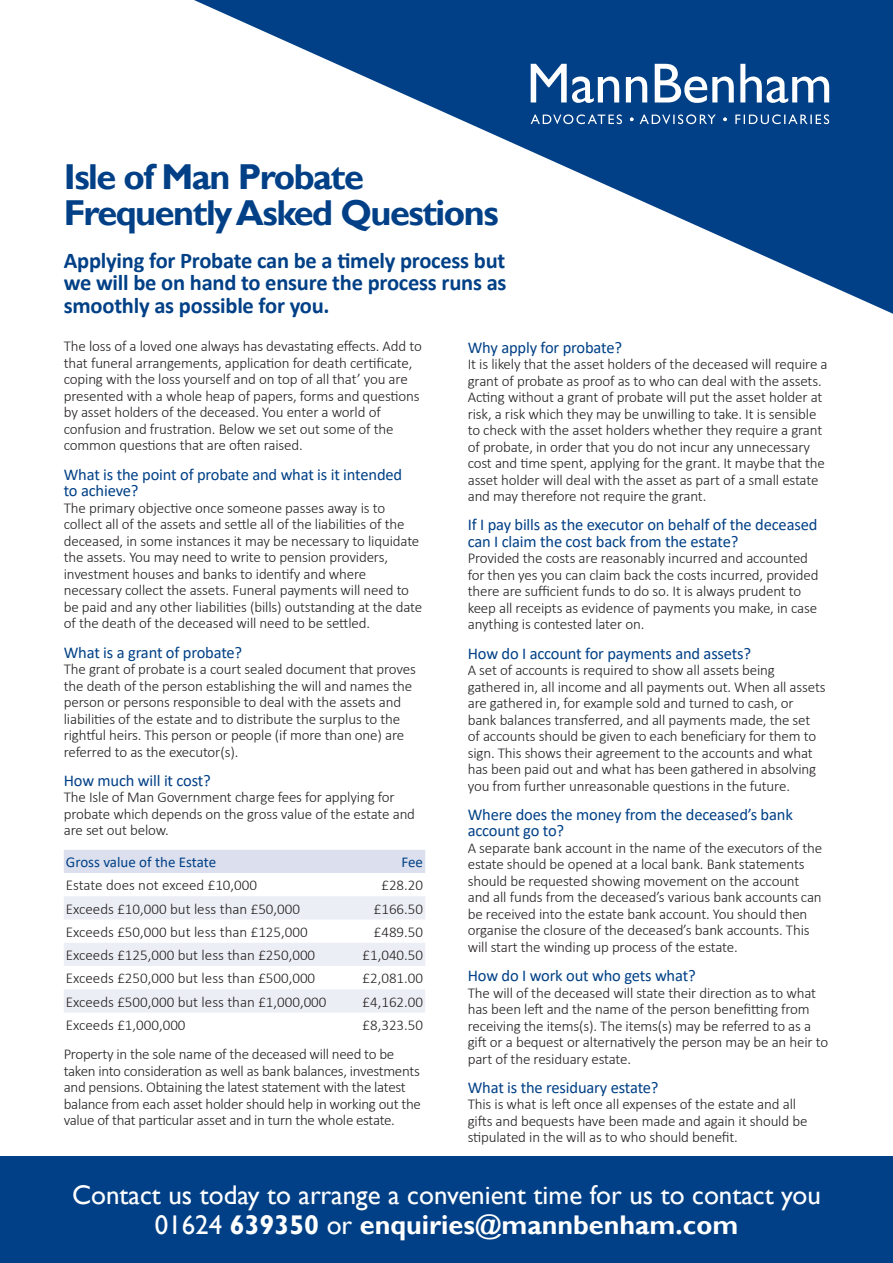
<style>
.page{position:relative;width:893px;height:1263px;background:#fff}
.page>*{position:absolute;margin:0;border:0;box-sizing:border-box;transform-origin:0 0}
.t1{font:700 36px/36px "Gill Sans";letter-spacing:-.04em;color:#014086}
.t2{font:27px/30px "Gill Sans";color:#fff;text-align:center}
.t3{font:700 22.5px/22.5px "Calibri";letter-spacing:-.01em;color:#014086;text-align:justify}
.t4{font:16.5px/16.5px "Calibri";letter-spacing:-.01em;color:#014086}
.t5{font:300 15px/16.5px "Calibri";letter-spacing:-.01em;color:#231f20}
.t6{font:15px "Calibri";color:#014086}
.s1{font-weight:700}
</style>
<div class="page">
<svg style="left:194px;top:0;width:699px;height:314px"></svg>
<svg style="left:531px;top:64px;width:298px;height:39px"></svg>
<svg style="left:531px;top:114px;width:298px;height:10px;background:#3f6fa3"></svg>
<div style="left:64px;top:850px;width:361px;height:23px;background:#dce0ee"></div>
<svg style="left:64px;top:896px;width:361px;height:116px"></svg>
<div style="left:0;top:1157px;width:893px;height:106px;background:#014086"></div>
<p class="t1" style="left:64px;top:160px;width:436px">Isle of Man Probate<br>Frequently Asked Questions</p>
<p class="t3" style="left:64px;top:249px;width:444px">Applying for Probate can be a timely process but we will be on hand to ensure the process runs as smoothly as possible for you.</p>
<p class="t5" style="left:64px;top:338px;width:360px">The loss of a loved one always has devastating effects. Add to that funeral arrangements, application for death certificate, coping with the loss yourself and on top of all that’ you are presented with a whole heap of papers, forms and questions by asset holders of the deceased. You enter a world of confusion and frustration. Below we set out some of the common questions that are often raised.</p>
<p class="t4" style="left:64px;top:466px;width:340px">What is the point of probate and what is it intended to achieve?</p>
<p class="t5" style="left:64px;top:499px;width:360px">The primary objective once someone passes away is to collect all of the assets and settle all of the liabilities of the deceased, in some instances it may be necessary to liquidate the assets. You may need to write to pension providers, investment houses and banks to identify and where necessary collect the assets. Funeral payments will need to be paid and any other liabilities (bills) outstanding at the date of the death of the deceased will need to be settled.</p>
<p class="t4" style="left:64px;top:643px;width:180px">What is a grant of probate?</p>
<p class="t5" style="left:64px;top:661px;width:354px">The grant of probate is a court sealed document that proves the death of the person establishing the will and names the person or persons responsible to deal with the assets and liabilities of the estate and to distribute the surplus to the rightful heirs. This person or people (if more than one) are referred to as the executor(s).</p>
<p class="t4" style="left:64px;top:772px;width:149px">How much will it cost?</p>
<p class="t5" style="left:64px;top:789px;width:353px">The Isle of Man Government charge fees for applying for probate which depends on the gross value of the estate and are set out below.</p>
<p class="t6" style="left:66px;top:852px;width:152px">Gross value of the Estate</p>
<p class="t6" style="left:401px;top:852px;width:23px">Fee</p>
<p class="t5" style="left:66px;top:877px;width:193px">Estate does not exceed £10,000</p>
<p class="t5" style="left:381px;top:877px;width:43px">£28.20</p>
<p class="t5" style="left:66px;top:900px;width:236px">Exceeds £10,000 but less than £50,000</p>
<p class="t5" style="left:374px;top:900px;width:51px">£166.50</p>
<p class="t5" style="left:66px;top:923px;width:243px">Exceeds £50,000 but less than £125,000</p>
<p class="t5" style="left:374px;top:923px;width:51px">£489.50</p>
<p class="t5" style="left:66px;top:947px;width:251px">Exceeds £125,000 but less than £250,000</p>
<p class="t5" style="left:363px;top:947px;width:62px">£1,040.50</p>
<p class="t5" style="left:66px;top:970px;width:251px">Exceeds £250,000 but less than £500,000</p>
<p class="t5" style="left:363px;top:970px;width:62px">£2,081.00</p>
<p class="t5" style="left:66px;top:993px;width:262px">Exceeds £500,000 but less than £1,000,000</p>
<p class="t5" style="left:363px;top:993px;width:62px">£4,162.00</p>
<p class="t5" style="left:66px;top:1016px;width:121px">Exceeds £1,000,000</p>
<p class="t5" style="left:363px;top:1016px;width:62px">£8,323.50</p>
<p class="t5" style="left:64px;top:1046px;width:359px">Property in the sole name of the deceased will need to be taken into consideration as well as bank balances, investments and pensions. Obtaining the latest statement with the latest balance from each asset holder should help in working out the value of that particular asset and in turn the whole estate.</p>
<p class="t4" style="left:468px;top:338px;width:156px">Why apply for probate?</p>
<p class="t5" style="left:468px;top:356px;width:361px">It is likely that the asset holders of the deceased will require a grant of probate as proof as to who can deal with the assets.<br>Acting without a grant of probate will put the asset holder at risk, a risk which they may be unwilling to take. It is sensible to check with the asset holders whether they require a grant of probate, in order that you do not incur any unnecessary cost and time spent, applying for the grant. It maybe that the asset holder will deal with the asset as part of a small estate and may therefore not require the grant.</p>
<p class="t4" style="left:468px;top:516px;width:351px">If I pay bills as the executor on behalf of the deceased can I claim the cost back from the estate?</p>
<p class="t5" style="left:468px;top:550px;width:352px">Provided the costs are reasonably incurred and accounted for then yes you can claim back the costs incurred, provided there are sufficient funds to do so. It is always prudent to keep all receipts as evidence of payments you make, in case anything is contested later on.</p>
<p class="t4" style="left:468px;top:644px;width:285px">How do I account for payments and assets?</p>
<p class="t5" style="left:468px;top:662px;width:359px">A set of accounts is required to show all assets being gathered in, all income and all payments out. When all assets are gathered in, for example sold and turned to cash, or bank balances transferred, and all payments made, the set of accounts should be given to each beneficiary for them to sign. This shows their agreement to the accounts and what has been paid out and what has been gathered in absolving you from further unreasonable questions in the future.</p>
<p class="t4" style="left:468px;top:806px;width:327px">Where does the money from the deceased’s bank account go to?</p>
<p class="t5" style="left:468px;top:839px;width:356px">A separate bank account in the name of the executors of the estate should be opened at a local bank. Bank statements should be requested showing movement on the account and all funds from the deceased’s various bank accounts can be received into the estate bank account. You should then organise the closure of the deceased’s bank accounts. This will start the winding up process of the estate.</p>
<p class="t4" style="left:468px;top:967px;width:229px">How do I work out who gets what?</p>
<p class="t5" style="left:468px;top:984px;width:362px">The will of the deceased will state their direction as to what has been left and the name of the person benefitting from receiving the items(s). The items(s) may be referred to as a gift or a bequest or alternatively the person may be an heir to part of the residuary estate.</p>
<p class="t4" style="left:468px;top:1079px;width:192px">What is the residuary estate?</p>
<p class="t5" style="left:468px;top:1096px;width:341px">This is what is left once all expenses of the estate and all gifts and bequests have been made and again it should be stipulated in the will as to who should benefit.</p>
<p class="t2" style="left:72px;top:1180px;width:750px">Contact us today to arrange a convenient time for us to contact you<br>01624 <span class="s1">639350</span> or <span class="s1">enquiries@mannbenham.com</span></p>
</div>
